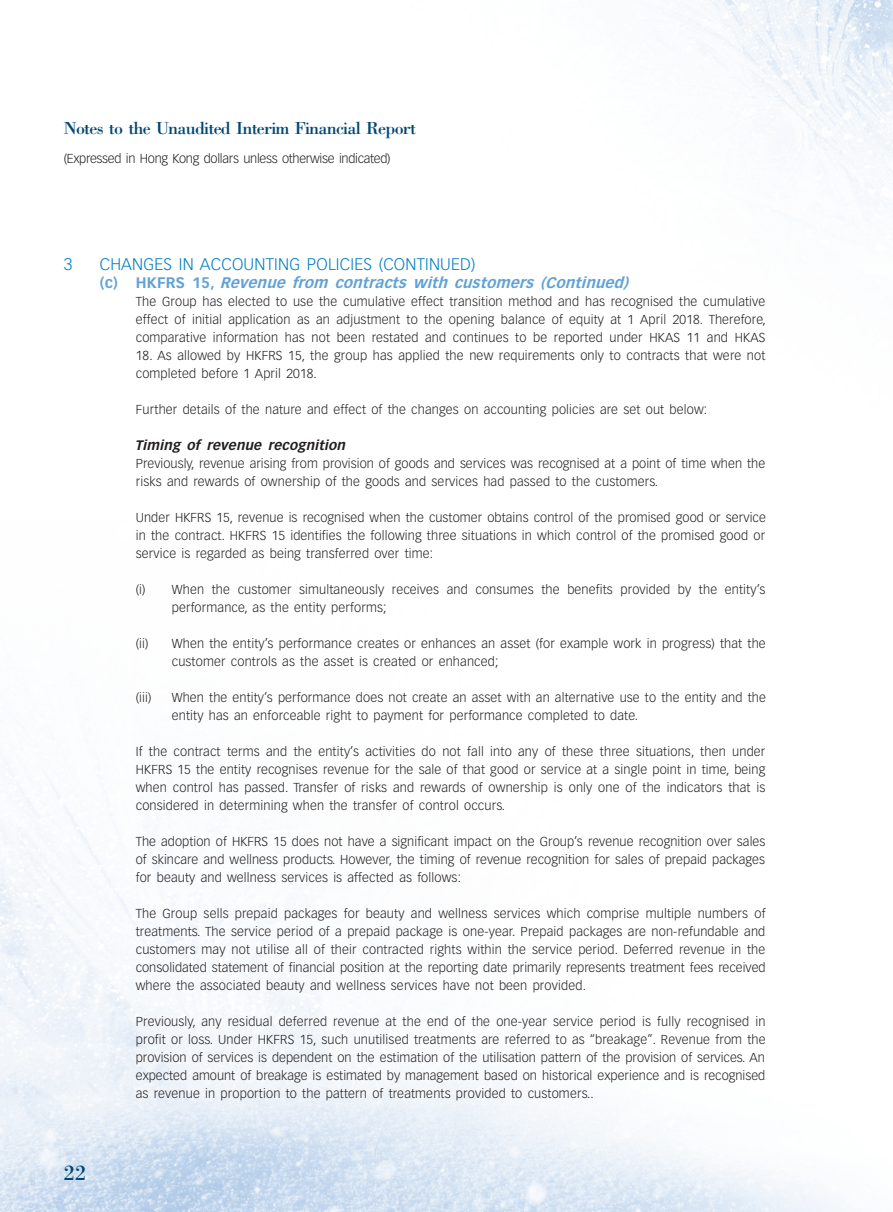
<style>
.page{position:relative;width:893px;height:1212px;background:#fff}
.page>*{position:absolute;margin:0;border:0;box-sizing:border-box;transform-origin:0 0}
.t1{font:22.5px "Bodoni Std";color:#004775}
.t2{font:18px "Bodoni Std";letter-spacing:-.04em;color:#004775}
._03_H1{font:300 16.5px "Vectora LT Std";letter-spacing:.015em;color:#007dc3}
._04___H2{font:italic 700 15px "Vectora LT Std";color:#60a2d6}
._05_____H3{font:italic 700 13.5px "Vectora LT Std";color:#231f20}
._13_____P4{font:300 12.75px/18px "Vectora LT Std";letter-spacing:.015em;color:#231f20;text-align:justify}
._09_______IN4{font:300 12.75px/18px "Vectora LT Std";letter-spacing:.015em;color:#231f20}
._13_____P4-2{font:300 12.75px "Vectora LT Std";letter-spacing:-.02em;color:#231f20}
.s1{font-style:normal}
</style>
<div class="page">
<img style="left:653px;top:0;width:240px;height:221px">
<img style="left:0;top:820px;width:844px;height:392px">
<h2 class="t2" style="left:64px;top:117px;width:354px">Notes to the Unaudited Interim Financial Report</h2>
<p class="_13_____P4-2" style="left:64px;top:151px;width:328px">(Expressed in Hong Kong dollars unless otherwise indicated)</p>
<p class="_03_H1" style="left:64px;top:254px;width:10px">3</p>
<p class="_03_H1" style="left:100px;top:254px;width:377px">CHANGES IN ACCOUNTING POLICIES (CONTINUED)</p>
<p class="_04___H2" style="left:100px;top:273px;width:534px"><span class="s1">( c ) H K F R S 1 5 ,</span> Revenue from contracts with customers (Continued)</p>
<p class="_13_____P4" style="left:136px;top:292px;width:632px">The Group has elected to use the cumulative effect transition method and has recognised the cumulative effect of initial application as an adjustment to the opening balance of equity at 1 April 2018. Therefore, comparative information has not been restated and continues to be reported under HKAS 11 and HKAS</p>
<p class="_13_____P4" style="left:136px;top:346px;width:631px">18. As allowed by HKFRS 15, the group has applied the new requirements only to contracts that were not completed before 1 April 2018.</p>
<p class="_13_____P4" style="left:136px;top:400px;width:573px">Further details of the nature and effect of the changes on accounting policies are set out below:</p>
<p class="_05_____H3" style="left:135px;top:437px;width:215px">Timing of revenue recognition</p>
<p class="_13_____P4" style="left:136px;top:454px;width:631px">Previously, revenue arising from provision of goods and services was recognised at a point of time when the risks and rewards of ownership of the goods and services had passed to the customers.</p>
<p class="_13_____P4" style="left:136px;top:508px;width:632px">Under HKFRS 15, revenue is recognised when the customer obtains control of the promised good or service in the contract. HKFRS 15 identifies the following three situations in which control of the promised good or service is regarded as being transferred over time:</p>
<p class="_09_______IN4" style="left:172px;top:580px;width:595px;text-indent:-36px">(i) When the customer simultaneously receives and consumes the benefits provided by the entity’s performance, as the entity performs;</p>
<p class="_09_______IN4" style="left:136px;top:634px;width:14px">(ii)</p>
<p class="_09_______IN4" style="left:172px;top:634px;width:595px">When the entity’s performance creates or enhances an asset (for example work in progress) that the customer controls as the asset is created or enhanced;</p>
<p class="_09_______IN4" style="left:136px;top:688px;width:17px">(iii)</p>
<p class="_09_______IN4" style="left:172px;top:688px;width:596px">When the entity’s performance does not create an asset with an alternative use to the entity and the entity has an enforceable right to payment for performance completed to date.</p>
<p class="_13_____P4" style="left:136px;top:742px;width:631px">If the contract terms and the entity’s activities do not fall into any of these three situations, then under HKFRS 15 the entity recognises revenue for the sale of that good or service at a single point in time, being when control has passed. Transfer of risks and rewards of ownership is only one of the indicators that is considered in determining when the transfer of control occurs.</p>
<p class="_13_____P4" style="left:136px;top:832px;width:631px">The adoption of HKFRS 15 does not have a significant impact on the Group’s revenue recognition over sales of skincare and wellness products. However, the timing of revenue recognition for sales of prepaid packages for beauty and wellness services is affected as follows:</p>
<p class="_13_____P4" style="left:136px;top:904px;width:631px">The Group sells prepaid packages for beauty and wellness services which comprise multiple numbers of treatments. The service period of a prepaid package is one-year. Prepaid packages are non-refundable and customers may not utilise all of their contracted rights within the service period. Deferred revenue in the consolidated statement of financial position at the reporting date primarily represents treatment fees received where the associated beauty and wellness services have not been provided.</p>
<p class="_13_____P4" style="left:136px;top:1012px;width:631px">Previously, any residual deferred revenue at the end of the one-year service period is fully recognised in profit or loss. Under HKFRS 15, such unutilised treatments are referred to as “breakage”. Revenue from the provision of services is dependent on the estimation of the utilisation pattern of the provision of services. An expected amount of breakage is estimated by management based on historical experience and is recognised as revenue in proportion to the pattern of treatments provided to customers..</p>
<h1 class="t1" style="left:64px;top:1159px;width:24px">22</h1>
</div>
